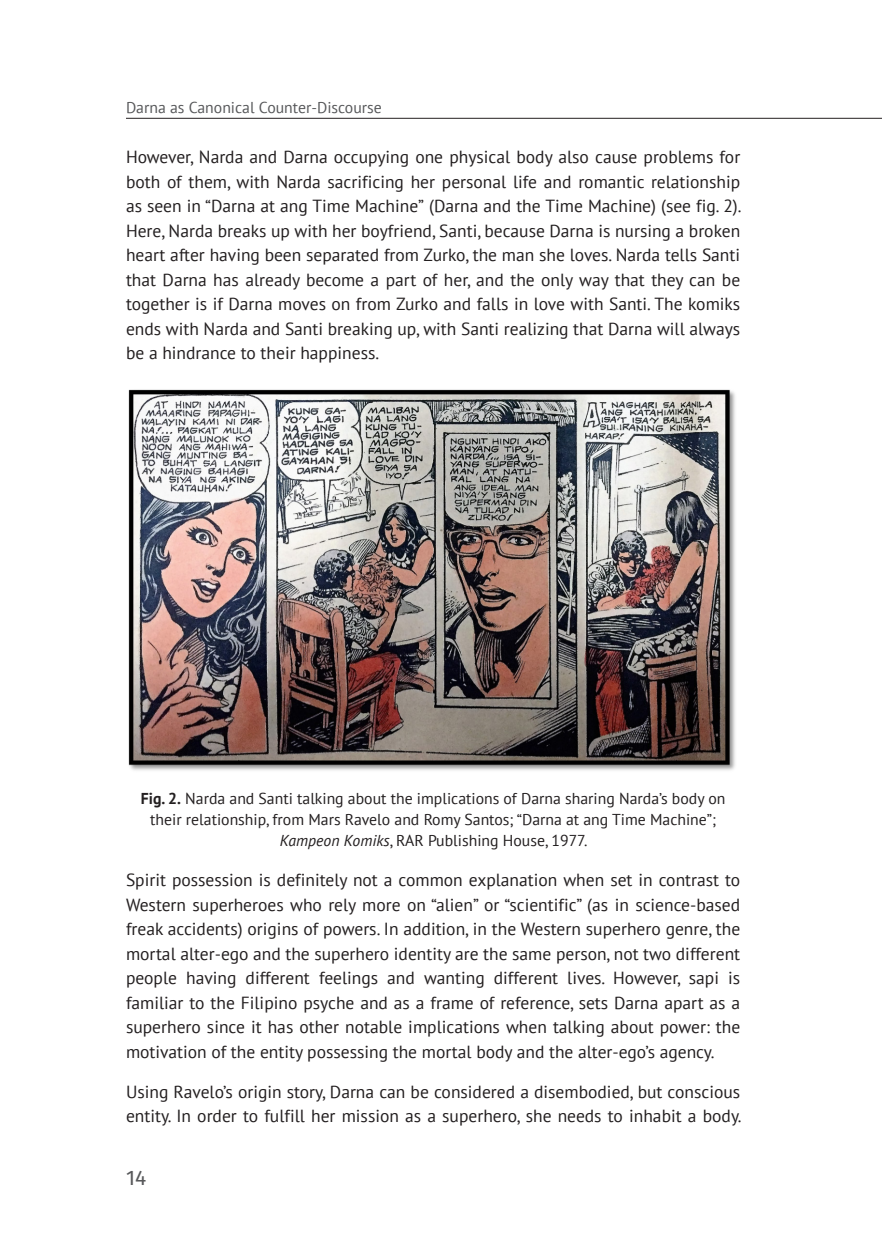
<style>
.page{position:relative;width:882px;height:1260px;background:#fff}
.page>*{position:absolute;margin:0;border:0;box-sizing:border-box;transform-origin:0 0}
.t1{font:21px "Fira Sans";color:#57585a}
.body_text{font:17.5px/24.5px "PT Sans";color:#231f20;text-align:justify}
.t2{font:15.75px/21px "PT Sans";color:#231f20;text-align:center}
.t3{font:15.75px "PT Sans";color:#57585a}
.s1{font-weight:700}
.s2{font-style:italic}
</style>
<div class="page">
<hr style="left:126px;top:118px;width:756px;height:1px;background:#231f20">
<img style="left:128px;top:389px;width:607px;height:382px">
<p class="t3" style="left:126px;top:97px;width:257px">Darna as Canonical Counter-Discourse</p>
<p class="body_text" style="left:126px;top:144px;width:617px">However, Narda and Darna occupying one physical body also cause problems for both of them, with Narda sacrificing her personal life and romantic relationship as seen in “Darna at ang Time Machine” (Darna and the Time Machine) (see fig. 2).<br>Here, Narda breaks up with her boyfriend, Santi, because Darna is nursing a broken heart after having been separated from Zurko, the man she loves. Narda tells Santi that Darna has already become a part of her, and the only way that they can be together is if Darna moves on from Zurko and falls in love with Santi. The komiks ends with Narda and Santi breaking up, with Santi realizing that Darna will always be a hindrance to their happiness.</p>
<p class="t2" style="left:141px;top:788px;width:586px"><span class="s1">Fig. 2.</span> Narda and Santi talking about the implications of Darna sharing Narda’s body on their relationship, from Mars Ravelo and Romy Santos; “Darna at ang Time Machine”;<br><span class="s2">Kampeon Komiks</span>, RAR Publishing House, 1977.</p>
<p class="body_text" style="left:126px;top:867px;width:616px">Spirit possession is definitely not a common explanation when set in contrast to Western superheroes who rely more on “alien” or “scientific” (as in science-based freak accidents) origins of powers. In addition, in the Western superhero genre, the mortal alter-ego and the superhero identity are the same person, not two different people having different feelings and wanting different lives. However, sapi is familiar to the Filipino psyche and as a frame of reference, sets Darna apart as a superhero since it has other notable implications when talking about power: the motivation of the entity possessing the mortal body and the alter-ego’s agency.</p>
<p class="body_text" style="left:126px;top:1079px;width:617px">Using Ravelo’s origin story, Darna can be considered a disembodied, but conscious entity. In order to fulfill her mission as a superhero, she needs to inhabit a body.</p>
<p class="t1" style="left:126px;top:1162px;width:22px">14</p>
</div>
